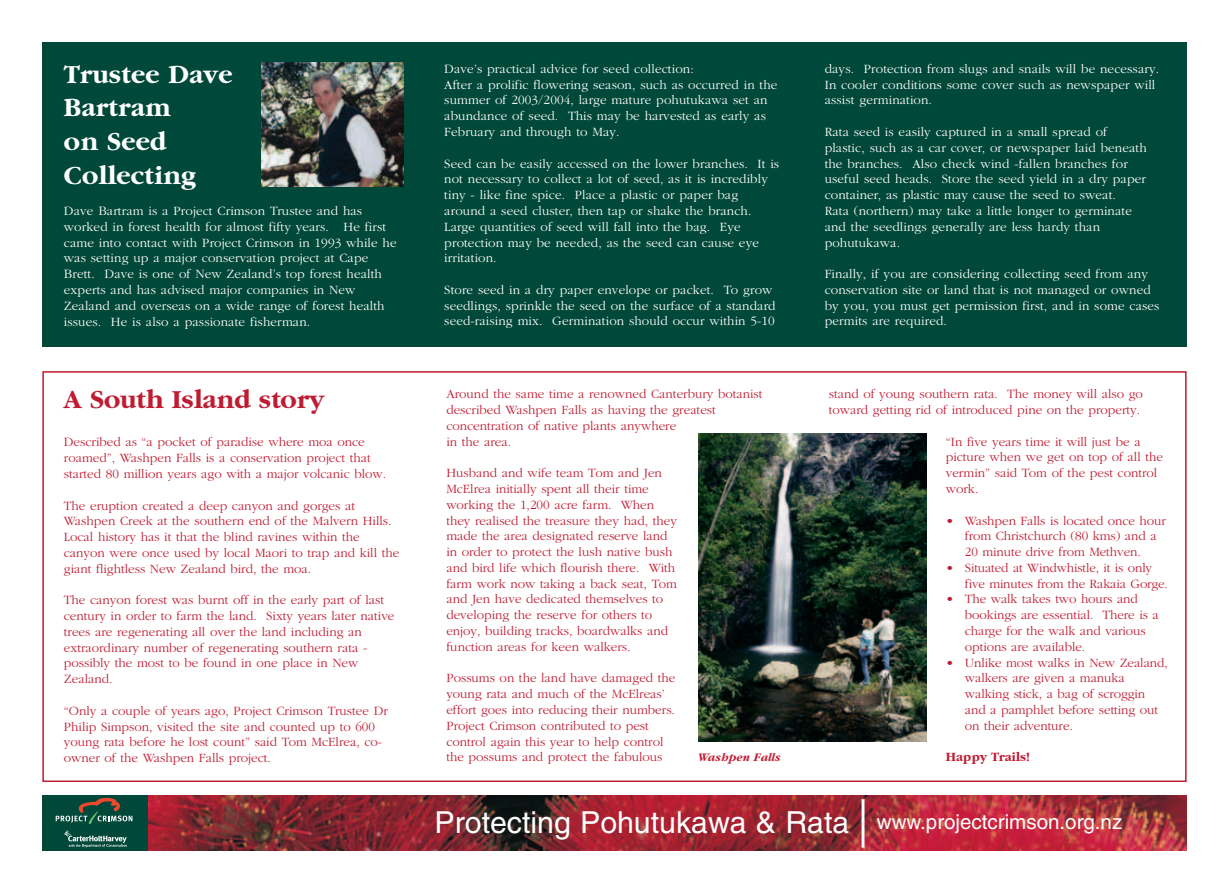
<style>
.page{position:relative;width:1229px;height:893px;background:#fff}
.page>*{position:absolute;margin:0;border:0;box-sizing:border-box;transform-origin:0 0}
.t1{font:30.3px "Helvetica";color:#fff}
.t2{font:700 27px/33.8px "Garamond";letter-spacing:.01em;color:#fff}
.t3{font:700 27px "Garamond";color:#bf1c32}
.t4{font:300 13.2px/15.8px "Garamond";color:#bf1c32}
.t5{font:300 13.2px/15.8px "Garamond";letter-spacing:.01em;color:#fff}
.t6{font:700 13.2px "Garamond";color:#bf1c32}
.t7{font:italic 700 12px "Garamond";color:#bf1c32}
.s1{font-size:20.55px}
</style>
<div class="page">
<div style="left:42px;top:42px;width:1144px;height:305px;background:#004839"></div>
<img style="left:698px;top:433px;width:228px;height:308px">
<img style="left:148px;top:795px;width:1038px;height:55px">
<hr style="left:861px;top:799px;width:3px;height:48px;background:#fff">
<div style="left:42px;top:795px;width:106px;height:55px;background:#004839"></div>
<svg style="left:56px;top:797px;width:76px;height:26px"></svg>
<svg style="left:64px;top:830px;width:63px;height:17px"></svg>
<img style="left:262px;top:62px;width:142px;height:124px">
<h2 class="t2" style="left:64px;top:59px;width:170px">Trustee Dave<br>Bartram<br>on Seed<br>Collecting</h2>
<p class="t5" style="left:64px;top:204px;width:334px">Dave Bartram is a Project Crimson Trustee and has worked in forest health for almost fifty years. He first came into contact with Project Crimson in 1993 while he was setting up a major conservation project at Cape Brett. Dave is one of New Zealand’s top forest health experts and has advised major companies in New Zealand and overseas on a wide range of forest health issues. He is also a passionate fisherman.</p>
<h2 class="t3" style="left:64px;top:389px;width:262px">A South Island story</h2>
<p class="t4" style="left:64px;top:435px;width:324px">Described as “a pocket of paradise where moa once roamed”, Washpen Falls is a conservation project that started 80 million years ago with a major volcanic blow.</p>
<p class="t4" style="left:64px;top:498px;width:337px">The eruption created a deep canyon and gorges at Washpen Creek at the southern end of the Malvern Hills.<br>Local history has it that the blind ravines within the canyon were once used by local Maori to trap and kill the giant flightless New Zealand bird, the moa.</p>
<p class="t4" style="left:64px;top:593px;width:332px">The canyon forest was burnt off in the early part of last century in order to farm the land. Sixty years later native trees are regenerating all over the land including an extraordinary number of regenerating southern rata - possibly the most to be found in one place in New Zealand.</p>
<p class="t4" style="left:64px;top:703px;width:325px">“Only a couple of years ago, Project Crimson Trustee Dr Philip Simpson, visited the site and counted up to 600 young rata before he lost count” said Tom McElrea, co&shy;owner of the Washpen Falls project.</p>
<p class="t5" style="left:444px;top:62px;width:335px">Dave’s practical advice for seed collection:<br>After a prolific flowering season, such as occurred in the summer of 2003/2004, large mature pohutukawa set an abundance of seed. This may be harvested as early as February and through to May.</p>
<p class="t5" style="left:444px;top:156px;width:336px">Seed can be easily accessed on the lower branches. It is not necessary to collect a lot of seed, as it is incredibly tiny - like fine spice. Place a plastic or paper bag around a seed cluster, then tap or shake the branch.<br>Large quantities of seed will fall into the bag. Eye protection may be needed, as the seed can cause eye irritation.</p>
<p class="t5" style="left:444px;top:283px;width:333px">Store seed in a dry paper envelope or packet. To grow seedlings, sprinkle the seed on the surface of a standard seed-raising mix. Germination should occur within 5-10</p>
<p class="t4" style="left:446px;top:387px;width:318px">Around the same time a renowned Canterbury botanist described Washpen Falls as having the greatest concentration of native plants anywhere<br>in the area.</p>
<p class="t4" style="left:446px;top:466px;width:232px">Husband and wife team Tom and Jen McElrea initially spent all their time working the 1,200 acre farm. When they realised the treasure they had, they made the area designated reserve land in order to protect the lush native bush and bird life which flourish there. With farm work now taking a back seat, Tom and Jen have dedicated themselves to developing the reserve for others to enjoy, building tracks, boardwalks and function areas for keen walkers.</p>
<p class="t4" style="left:446px;top:671px;width:231px">Possums on the land have damaged the young rata and much of the McElreas’ effort goes into reducing their numbers.<br>Project Crimson contributed to pest control again this year to help control the possums and protect the fabulous</p>
<p class="t7" style="left:697px;top:753px;width:85px">Washpen Falls</p>
<p class="t5" style="left:824px;top:62px;width:336px">days. Protection from slugs and snails will be necessary.<br>In cooler conditions some cover such as newspaper will assist germination.</p>
<p class="t5" style="left:824px;top:125px;width:323px">Rata seed is easily captured in a small spread of plastic, such as a car cover, or newspaper laid beneath the branches. Also check wind -fallen branches for useful seed heads. Store the seed yield in a dry paper container, as plastic may cause the seed to sweat.<br>Rata (northern) may take a little longer to germinate and the seedlings generally are less hardy than pohutukawa.</p>
<p class="t5" style="left:824px;top:267px;width:336px">Finally, if you are considering collecting seed from any conservation site or land that is not managed or owned by you, you must get permission first, and in some cases permits are required.</p>
<p class="t4" style="left:828px;top:387px;width:316px">stand of young southern rata. The money will also go toward getting rid of introduced pine on the property.</p>
<p class="t4" style="left:945px;top:434px;width:219px">“In five years time it will just be a picture when we get on top of all the vermin” said Tom of the pest control work.</p>
<p class="t4" style="left:965px;top:513px;width:203px;text-indent:-19px">• Washpen Falls is located once hour from Christchurch (80 kms) and a<br>20 minute drive from Methven.</p>
<p class="t4" style="left:965px;top:561px;width:204px;text-indent:-19px">• Situated at Windwhistle, it is only five minutes from the Rakaia Gorge.</p>
<p class="t4" style="left:965px;top:592px;width:195px;text-indent:-19px">• The walk takes two hours and bookings are essential. There is a charge for the walk and various options are available.</p>
<p class="t4" style="left:965px;top:655px;width:204px;text-indent:-19px">• Unlike most walks in New Zealand, walkers are given a manuka walking stick, a bag of scroggin and a pamphlet before setting out on their adventure.</p>
<p class="t6" style="left:945px;top:752px;width:85px">Happy Trails!</p>
<h1 class="t1" style="left:434px;top:811px;width:689px">Protecting Pohutukawa &amp; Rata <span class="s1">www.projectcrimson.org.nz</span></h1>
</div>
